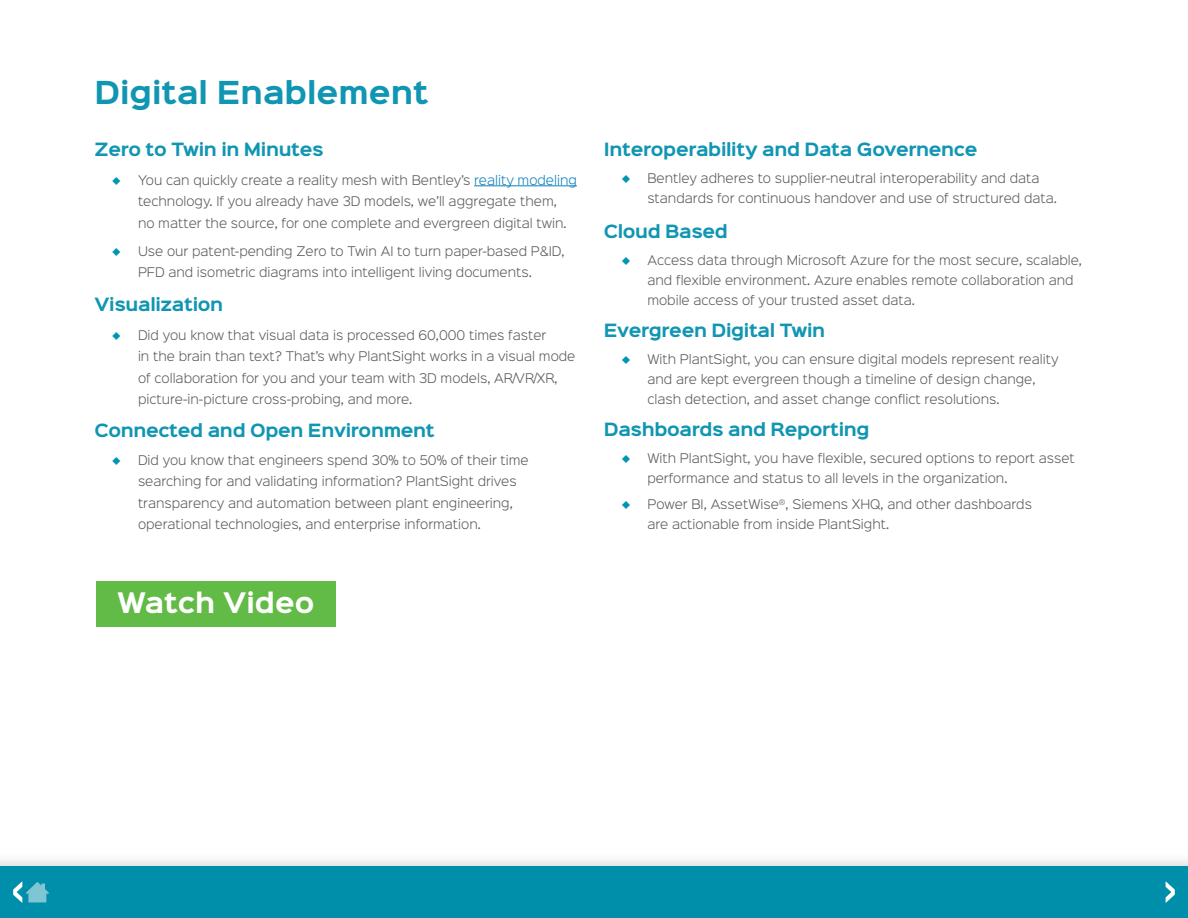
<style>
.page{position:relative;width:1188px;height:918px;background:#fff}
.page>*{position:absolute;margin:0;border:0;box-sizing:border-box;transform-origin:0 0}
.t1{font:700 28.5px "Sinkin Sans 700";color:#1096b2}
.t2{font:700 25.5px "Sinkin Sans 700";color:#fff}
.t3{font:700 16.5px "Sinkin Sans 700";letter-spacing:-.02em;color:#1096b2}
.t4{font:300 12px/21.5px "Sinkin Sans 300";color:#58595b}
.s1{color:#0b7fb9}
</style>
<div class="page">
<div style="left:0;top:852px;width:1188px;height:66px;background:#58595b;opacity:.25"></div>
<div style="left:0;top:866px;width:1188px;height:52px;background:#008fab"></div>
<svg style="left:1166px;top:881px;width:9px;height:22px"></svg>
<svg style="left:13px;top:881px;width:36px;height:22px"></svg>
<div style="left:96px;top:581px;width:240px;height:45px;background:#62bb46"></div>
<hr style="left:474px;top:186px;width:103px;height:1px;background:#0b7fb9">
<h1 class="t1" style="left:94px;top:78px;width:336px">Digital Enablement</h1>
<h3 class="t3" style="left:94px;top:141px;width:231px">Zero to Twin in Minutes</h3>
<p class="t4" style="left:138px;top:168px;width:440px">You can quickly create a reality mesh with Bentley’s <span class="s1">reality modeling </span>technology. If you already have 3D models, we’ll aggregate them,<br>no matter the source, for one complete and evergreen digital twin.</p>
<p class="t4" style="left:138px;top:239px;width:428px">Use our patent-pending Zero to Twin AI to turn paper-based P&amp;ID,<br>PFD and isometric diagrams into intelligent living documents.</p>
<h3 class="t3" style="left:94px;top:296px;width:130px">Visualization</h3>
<p class="t4" style="left:138px;top:323px;width:439px">Did you know that visual data is processed 60,000 times faster<br>in the brain than text? That’s why PlantSight works in a visual mode of collaboration for you and your team with 3D models, AR/VR/XR, picture-in-picture cross-probing, and more.</p>
<h3 class="t3" style="left:94px;top:421px;width:342px">Connected and Open Environment</h3>
<p class="t4" style="left:138px;top:448px;width:392px">Did you know that engineers spend 30% to 50% of their time searching for and validating information? PlantSight drives transparency and automation between plant engineering, operational technologies, and enterprise information.</p>
<h2 class="t2" style="left:117px;top:590px;width:199px">Watch Video</h2>
<h3 class="t3" style="left:604px;top:141px;width:375px">Interoperability and Data Governence</h3>
<p class="t4" style="left:647px;top:167px;width:411px;line-height:19.8px">Bentley adheres to supplier-neutral interoperability and data standards for continuous handover and use of structured data.</p>
<h3 class="t3" style="left:604px;top:223px;width:126px">Cloud Based</h3>
<p class="t4" style="left:647px;top:249px;width:436px;line-height:19.8px">Access data through Microsoft Azure for the most secure, scalable, and flexible environment. Azure enables remote collaboration and mobile access of your trusted asset data.</p>
<h3 class="t3" style="left:604px;top:322px;width:223px">Evergreen Digital Twin</h3>
<p class="t4" style="left:647px;top:348px;width:413px;line-height:19.8px">With PlantSight, you can ensure digital models represent reality and are kept evergreen though a timeline of design change, clash detection, and asset change conflict resolutions.</p>
<h3 class="t3" style="left:604px;top:421px;width:267px">Dashboards and Reporting</h3>
<p class="t4" style="left:647px;top:447px;width:429px;line-height:19.8px">With PlantSight, you have flexible, secured options to report asset performance and status to all levels in the organization.</p>
<p class="t4" style="left:647px;top:494px;width:386px;line-height:19.8px">Power BI, AssetWise<sup>®</sup>, Siemens XHQ, and other dashboards are actionable from inside PlantSight.</p>
</div>
